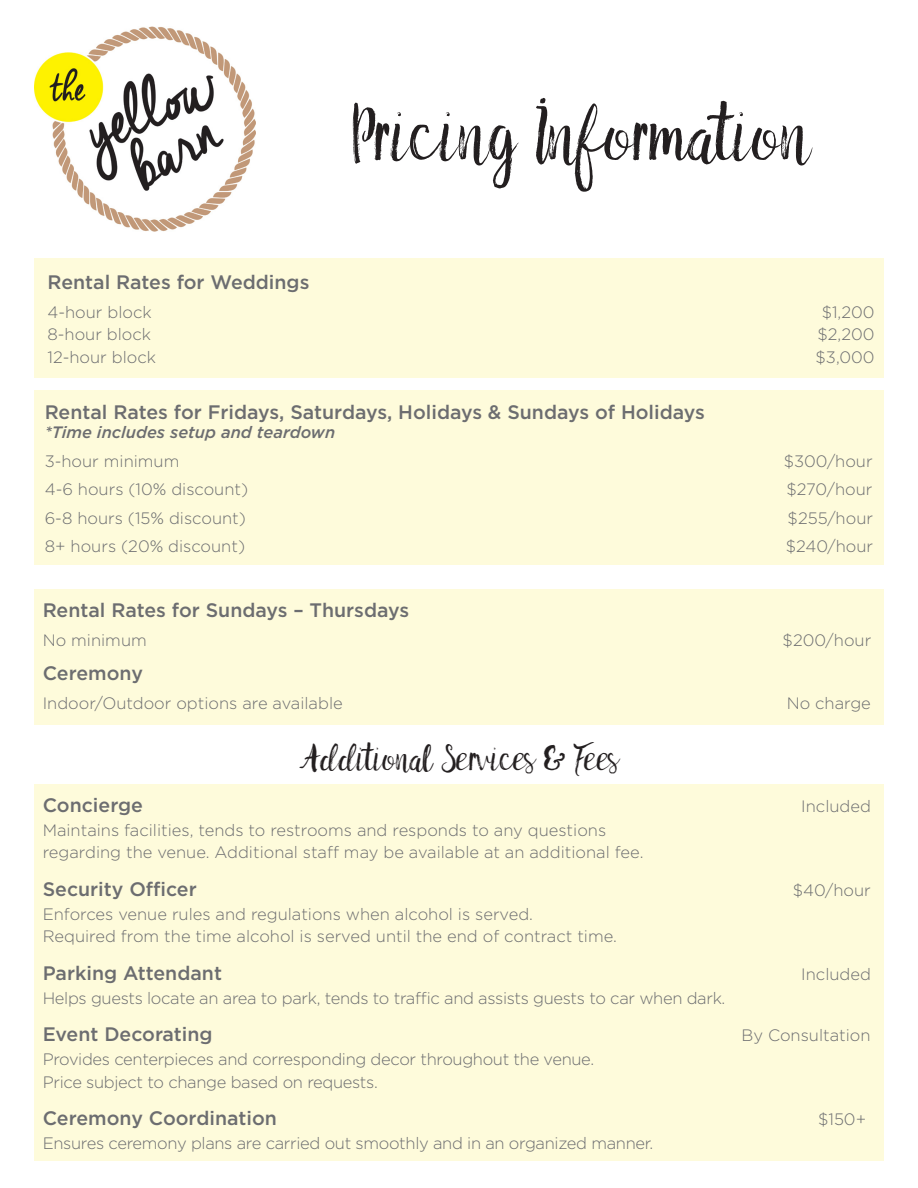
<style>
.page{position:relative;width:918px;height:1188px;background:#fff}
.page>*{position:absolute;margin:0;border:0;box-sizing:border-box;transform-origin:0 0}
.t1{font:76.5px "Malina";color:#231f20}
.t2{font:36px "Malina";color:#231f20}
.t3{font:500 19.5px "Gotham";color:#6c6d70}
.t4{font:300 16.5px/22.5px "Gotham";color:#6c6d70}
.t5{font:300 16.5px/22.5px "Gotham";letter-spacing:-.02em;color:#6c6d70}
.t6{font:italic 500 16.5px "Gotham";color:#6c6d70}
</style>
<div class="page">
<div style="left:34px;top:589px;width:850px;height:135px;background:#fefbdb"></div>
<div style="left:34px;top:258px;width:850px;height:120px;background:#fefbdb"></div>
<div style="left:34px;top:390px;width:850px;height:175px;background:#fefbdb"></div>
<div style="left:34px;top:784px;width:850px;height:377px;background:#fefbdb"></div>
<img style="left:34px;top:27px;width:222px;height:204px">
<p class="t1" style="left:353px;top:89px;width:459px">Pricing Information</p>
<p class="t3" style="left:48px;top:271px;width:263px">Rental Rates for Weddings</p>
<p class="t4" style="left:48px;top:300px;width:106px">4-hour block</p>
<p class="t4" style="left:822px;top:300px;width:54px">$1,200</p>
<p class="t4" style="left:48px;top:323px;width:105px">8-hour block</p>
<p class="t4" style="left:817px;top:323px;width:59px">$2,200</p>
<p class="t4" style="left:48px;top:345px;width:110px">12-hour block</p>
<p class="t4" style="left:816px;top:345px;width:61px">$3,000</p>
<p class="t3" style="left:45px;top:401px;width:662px">Rental Rates for Fridays, Saturdays, Holidays &amp; Sundays of Holidays</p>
<p class="t6" style="left:45px;top:423px;width:292px">*Time includes setup and teardown</p>
<p class="t4" style="left:45px;top:450px;width:136px">3-hour minimum</p>
<p class="t4" style="left:784px;top:450px;width:90px">$300/hour</p>
<p class="t4" style="left:45px;top:478px;width:205px">4-6 hours (10% discount)</p>
<p class="t4" style="left:786px;top:478px;width:88px">$270/hour</p>
<p class="t4" style="left:45px;top:507px;width:203px">6-8 hours (15% discount)</p>
<p class="t4" style="left:788px;top:507px;width:87px">$255/hour</p>
<p class="t4" style="left:45px;top:535px;width:202px">8+ hours (20% discount)</p>
<p class="t4" style="left:786px;top:535px;width:89px">$240/hour</p>
<p class="t3" style="left:43px;top:599px;width:368px">Rental Rates for Sundays – Thursdays</p>
<p class="t4" style="left:43px;top:629px;width:106px">No minimum</p>
<p class="t4" style="left:783px;top:629px;width:90px">$200/hour</p>
<p class="t3" style="left:43px;top:662px;width:102px">Ceremony</p>
<p class="t4" style="left:43px;top:691px;width:302px">Indoor/Outdoor options are available</p>
<p class="t4" style="left:787px;top:691px;width:86px">No charge</p>
<p class="t2" style="left:300px;top:736px;width:320px">Additional Services &amp; Fees</p>
<p class="t3" style="left:43px;top:794px;width:102px">Concierge</p>
<p class="t4" style="left:801px;top:795px;width:71px">Included</p>
<p class="t4" style="left:43px;top:819px;width:602px">Maintains facilities, tends to restrooms and responds to any questions regarding the venue. Additional staff may be available at an additional fee.</p>
<p class="t3" style="left:43px;top:878px;width:156px">Security Officer</p>
<p class="t4" style="left:793px;top:879px;width:80px">$40/hour</p>
<p class="t4" style="left:43px;top:903px;width:576px">Enforces venue rules and regulations when alcohol is served.<br>Required from the time alcohol is served until the end of contract time.</p>
<p class="t3" style="left:43px;top:962px;width:181px">Parking Attendant</p>
<p class="t4" style="left:801px;top:963px;width:71px">Included</p>
<p class="t5" style="left:43px;top:987px;width:684px">Helps guests locate an area to park, tends to traffic and assists guests to car when dark.</p>
<p class="t3" style="left:43px;top:1023px;width:171px">Event Decorating</p>
<p class="t4" style="left:742px;top:1024px;width:130px">By Consultation</p>
<p class="t5" style="left:43px;top:1048px;width:553px">Provides centerpieces and corresponding decor throughout the venue.<br>Price subject to change based on requests.</p>
<p class="t3" style="left:43px;top:1107px;width:236px">Ceremony Coordination</p>
<p class="t4" style="left:818px;top:1108px;width:50px">$150+</p>
<p class="t5" style="left:43px;top:1132px;width:612px">Ensures ceremony plans are carried out smoothly and in an organized manner.</p>
</div>
